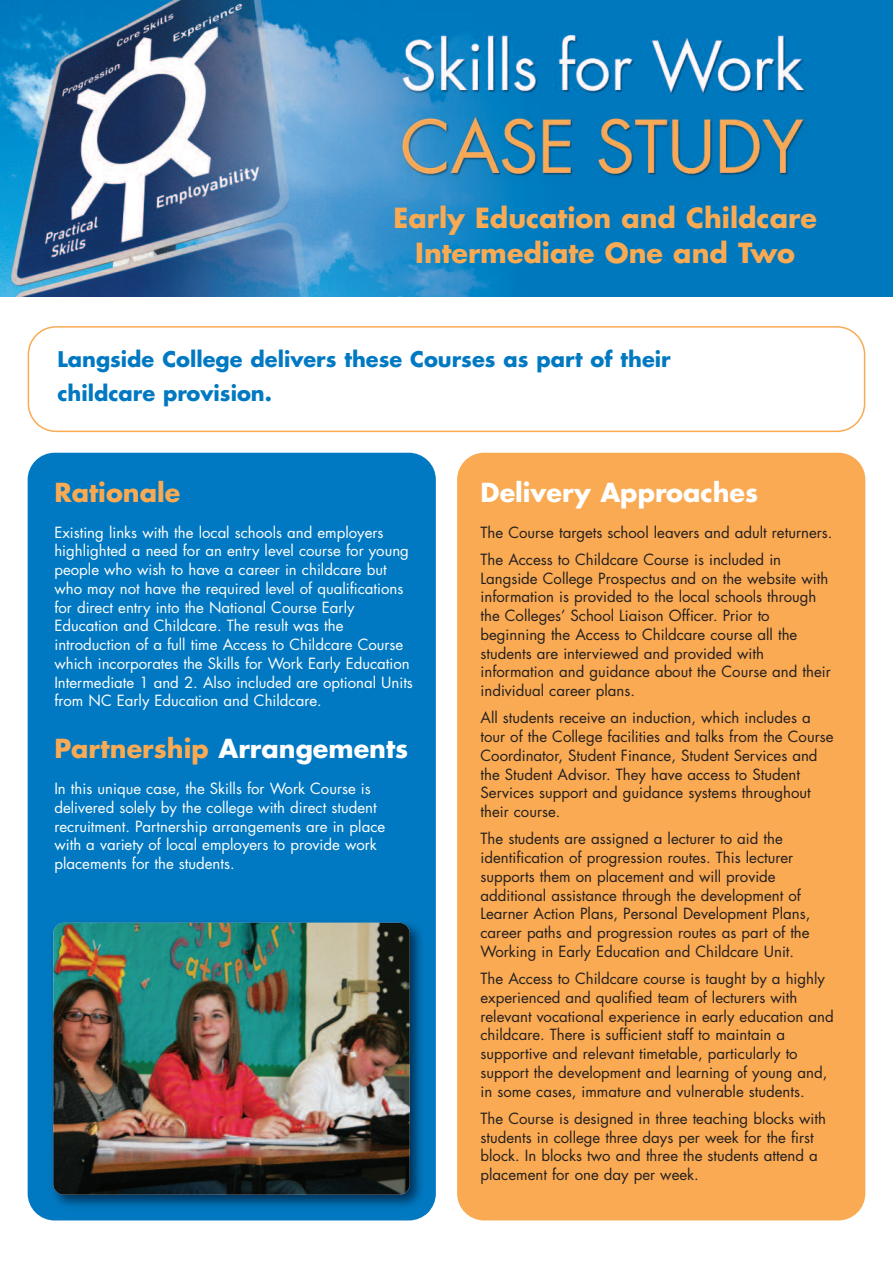
<style>
.page{position:relative;width:893px;height:1263px;background:#fff}
.page>*{position:absolute;margin:0;border:0;box-sizing:border-box;transform-origin:0 0}
.t1{font:700 27px/35.2px "Futura";color:#f9aa53;text-align:center}
.t2{font:700 25.5px "Futura";color:#fff}
.t3{font:700 25.5px "Futura";color:#f9aa53}
.t4{font:700 21px/34.5px "Futura";color:#0079c2}
.t5{font:15px/18.8px "Futura";color:#231f20}
.t6{font:15px/18.8px "Futura";color:#fff}
.s1{color:#f9aa53}
</style>
<div class="page">
<svg style="left:28px;top:326px;width:837px;height:106px"></svg>
<div style="left:28px;top:453px;width:408px;height:767px;background:#0079c2;border-radius:27px"></div>
<img style="left:0;top:0;width:893px;height:297px">
<div style="left:457px;top:453px;width:408px;height:767px;background:#f9aa53;border-radius:27px"></div>
<img style="left:53px;top:922px;width:376px;height:292px">
<img style="left:53px;top:923px;width:357px;height:272px;border-radius:11px">
<h1 class="t1" style="left:394px;top:203px;width:425px">Early Education and Childcare<br>Intermediate One and Two</h1>
<h3 class="t4" style="left:57px;top:343px;width:615px">Langside College delivers these Courses as part of their childcare provision.</h3>
<h2 class="t3" style="left:54px;top:480px;width:127px">Rationale</h2>
<p class="t6" style="left:54px;top:524px;width:360px">Existing links with the local schools and employers highlighted a need for an entry level course for young people who wish to have a career in childcare but who may not have the required level of qualifications for direct entry into the National Course Early Education and Childcare. The result was the introduction of a full time Access to Childcare Course which incorporates the Skills for Work Early Education Intermediate 1 and 2. Also included are optional Units from NC Early Education and Childcare.</p>
<h2 class="t2" style="left:54px;top:737px;width:355px"><span class="s1">Partnership</span> Arrangements</h2>
<p class="t6" style="left:54px;top:780px;width:332px">In this unique case, the Skills for Work Course is delivered solely by the college with direct student recruitment. Partnership arrangements are in place with a variety of local employers to provide work placements for the students.</p>
<h2 class="t2" style="left:480px;top:480px;width:279px">Delivery Approaches</h2>
<p class="t5" style="left:480px;top:520px;width:353px;line-height:27.3px">The Course targets school leavers and adult returners.<br>The Access to Childcare Course is included in</p>
<p class="t5" style="left:480px;top:570px;width:352px">Langside College Prospectus and on the website with information is provided to the local schools through the Colleges’ School Liaison Officer. Prior to beginning the Access to Childcare course all the students are interviewed and provided with information and guidance about the Course and their individual career plans.</p>
<p class="t5" style="left:480px;top:710px;width:354px">All students receive an induction, which includes a tour of the College facilities and talks from the Course Coordinator, Student Finance, Student Services and the Student Advisor. They have access to Student Services support and guidance systems throughout their course.</p>
<p class="t5" style="left:480px;top:831px;width:331px">The students are assigned a lecturer to aid the identification of progression routes. This lecturer supports them on placement and will provide additional assistance through the development of Learner Action Plans, Personal Development Plans, career paths and progression routes as part of the Working in Early Education and Childcare Unit.</p>
<p class="t5" style="left:480px;top:970px;width:355px">The Access to Childcare course is taught by a highly experienced and qualified team of lecturers with relevant vocational experience in early education and childcare. There is sufficient staff to maintain a supportive and relevant timetable, particularly to support the development and learning of young and, in some cases, immature and vulnerable students.</p>
<p class="t5" style="left:480px;top:1110px;width:347px">The Course is designed in three teaching blocks with students in college three days per week for the first block. In blocks two and three the students attend a placement for one day per week.</p>
</div>
